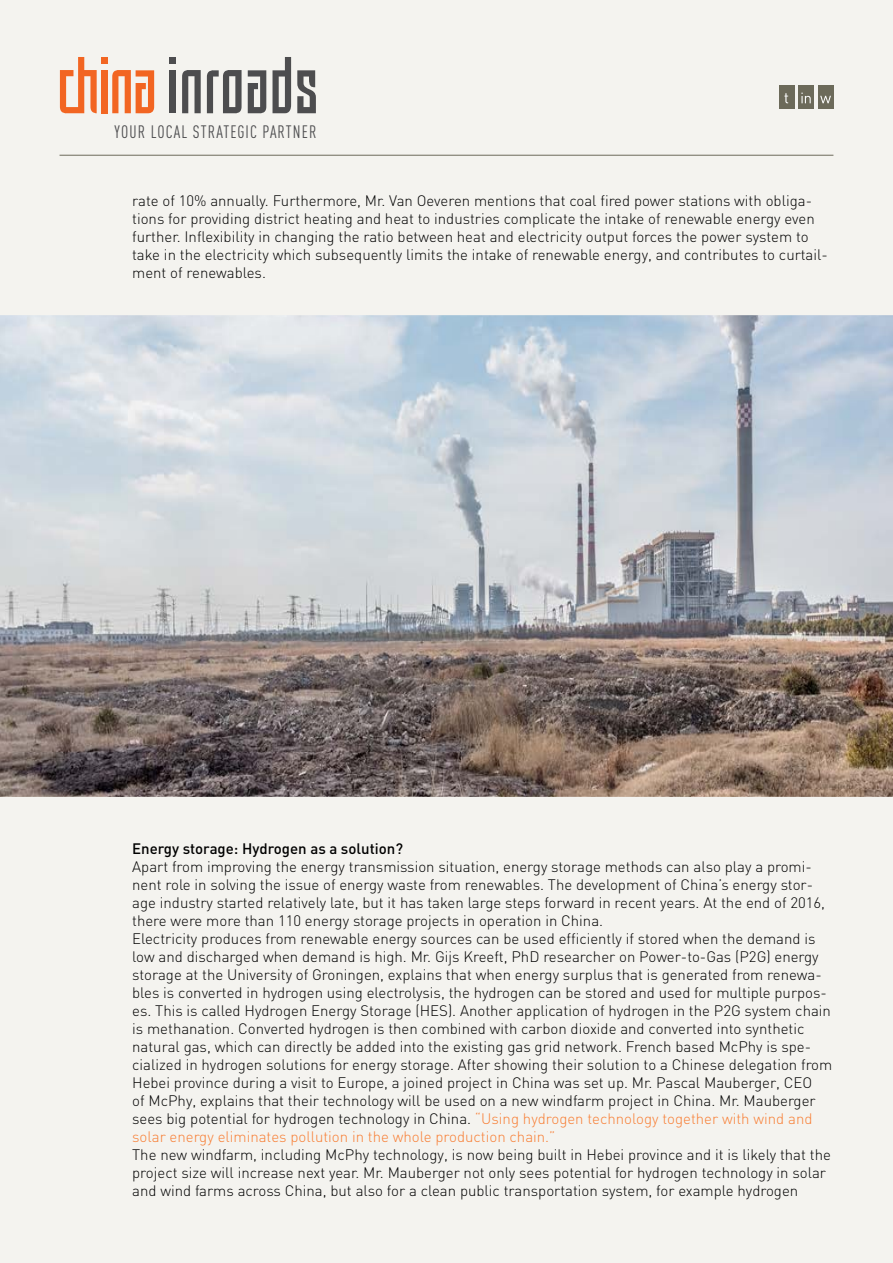
<style>
.page{position:relative;width:893px;height:1263px;background:#f4f3ef}
.page>*{position:absolute;margin:0;border:0;box-sizing:border-box;transform-origin:0 0}
.t1{font:17.7px "DIN Cond";letter-spacing:.065em;color:#4d4d4f}
.t2{font:300 15px/18px "DIN";color:#000}
.t3{font:500 15px "DIN";color:#000}
.s1{color:#f87d32}
</style>
<div class="page">
<hr style="left:60px;top:155px;width:773px;height:1px;background:#6c6a5a">
<div style="left:798px;top:86px;width:16px;height:23px;background:#6c6a5a"></div>
<svg style="left:801px;top:93px;width:10px;height:10px"></svg>
<div style="left:818px;top:86px;width:15px;height:23px;background:#6c6a5a"></div>
<svg style="left:820px;top:96px;width:11px;height:7px"></svg>
<div style="left:779px;top:86px;width:15px;height:23px;background:#6c6a5a"></div>
<svg style="left:784px;top:93px;width:4px;height:10px"></svg>
<svg style="left:248px;top:70px;width:18px;height:44px"></svg>
<svg style="left:273px;top:57px;width:18px;height:57px"></svg>
<svg style="left:297px;top:70px;width:19px;height:43px"></svg>
<div style="left:101px;top:70px;width:7px;height:43px;background:#f26522"></div>
<div style="left:170px;top:70px;width:6px;height:43px;background:#4d4d4f"></div>
<svg style="left:112px;top:70px;width:42px;height:43px"></svg>
<svg style="left:182px;top:70px;width:19px;height:43px"></svg>
<svg style="left:60px;top:57px;width:37px;height:57px"></svg>
<svg style="left:207px;top:70px;width:35px;height:44px"></svg>
<div style="left:101px;top:57px;width:7px;height:6px;background:#f26522"></div>
<svg style="left:170px;top:57px;width:6px;height:6px"></svg>
<svg style="left:0;top:315px;width:893px;height:482px;background:#acacae"></svg>
<p class="t1" style="left:115px;top:121px;width:204px">YOUR LOCAL STRATEGIC PARTNER</p>
<p class="t2" style="left:132px;top:192px;width:697px">rate of 10% annually. Furthermore, Mr. Van Oeveren mentions that coal fired power stations with obliga&shy;tions for providing district heating and heat to industries complicate the intake of renewable energy even further. Inflexibility in changing the ratio between heat and electricity output forces the power system to take in the electricity which subsequently limits the intake of renewable energy, and contributes to curtail&shy;ment of renewables.</p>
<p class="t3" style="left:132px;top:839px;width:272px">Energy storage: Hydrogen as a solution?</p>
<p class="t2" style="left:132px;top:858px;width:702px">Apart from improving the energy transmission situation, energy storage methods can also play a promi&shy;nent role in solving the issue of energy waste from renewables. The development of China’s energy stor&shy;age industry started relatively late, but it has taken large steps forward in recent years. At the end of 2016, there were more than 110 energy storage projects in operation in China.<br>Electricity produces from renewable energy sources can be used efficiently if stored when the demand is low and discharged when demand is high. Mr. Gijs Kreeft, PhD researcher on Power-to-Gas (P2G) energy storage at the University of Groningen, explains that when energy surplus that is generated from renewa&shy;bles is converted in hydrogen using electrolysis, the hydrogen can be stored and used for multiple purpos&shy;es. This is called Hydrogen Energy Storage (HES). Another application of hydrogen in the P2G system chain is methanation. Converted hydrogen is then combined with carbon dioxide and converted into synthetic natural gas, which can directly be added into the existing gas grid network. French based McPhy is spe&shy;cialized in hydrogen solutions for energy storage. After showing their solution to a Chinese delegation from Hebei province during a visit to Europe, a joined project in China was set up. Mr. Pascal Mauberger, CEO<br>of McPhy, explains that their technology will be used on a new windfarm project in China. Mr. Mauberger sees big potential for hydrogen technology in China. <span class="s1">“Using hydrogen technology together with wind and solar energy eliminates pollution in the whole production chain.”</span></p>
<p class="t2" style="left:132px;top:1146px;width:700px">The new windfarm, including McPhy technology, is now being built in Hebei province and it is likely that the project size will increase next year. Mr. Mauberger not only sees potential for hydrogen technology in solar and wind farms across China, but also for a clean public transportation system, for example hydrogen</p>
</div>
